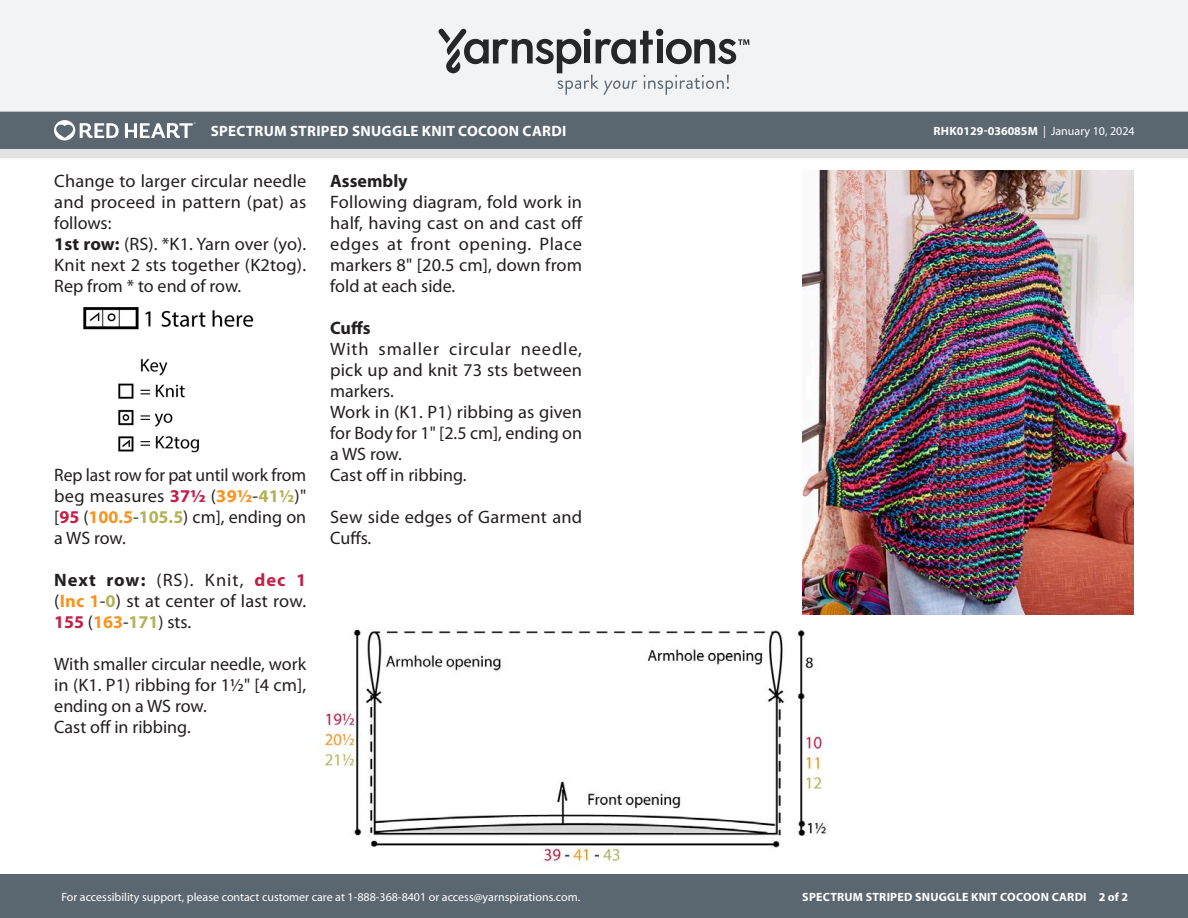
<style>
.page{position:relative;width:1188px;height:918px;background:#fff}
.page>*{position:absolute;margin:0;border:0;box-sizing:border-box;transform-origin:0 0}
.Body_-__Color_coded_3_sizes{font:18px/21px "Myriad Pro";letter-spacing:.005em;color:#231f20;text-align:justify}
.Body_-__Color_coded_3_sizes-2{font:700 18px "Myriad Pro";color:#231f20}
.t1{font:700 15px "Myriad Pro";letter-spacing:.02em;color:#fff}
.t2{font:12px "Myriad Pro";color:#fff}
.t3{font:700 12px "Myriad Pro";letter-spacing:.02em;color:#fff}
.t4{font:700 12px "Myriad Pro";color:#fff}
.s1{font-weight:400}
.s2{font-weight:700}
.s3{font-weight:700;color:#c31f49}
.s4{font-weight:700;color:#f7941e}
.s5{font-weight:700;color:#b2b258}
</style>
<div class="page">
<div style="left:0;top:875px;width:1188px;height:43px;background:#5a6670"></div>
<div style="left:0;top:149px;width:1188px;height:9px;background:#e4e3e3"></div>
<div style="left:0;top:111px;width:1188px;height:38px;background:#5a6670"></div>
<div style="left:0;top:0;width:1188px;height:112px;background:#f2f3f4"></div>
<svg style="left:438px;top:29px;width:311px;height:66px"></svg>
<svg style="left:54px;top:120px;width:65px;height:20px"></svg>
<svg style="left:125px;top:122px;width:71px;height:16px"></svg>
<img style="left:84px;top:307px;width:169px;height:145px">
<img style="left:317px;top:629px;width:510px;height:238px">
<img style="left:802px;top:171px;width:332px;height:443px">
<p class="t1" style="left:211px;top:121px;width:357px">SPECTRUM STRIPED SNUGGLE KNIT COCOON CARDI</p>
<p class="t4" style="left:934px;top:123px;width:203px">RHK0129-036085M <span class="s1">| January 10, 2024</span></p>
<p class="Body_-__Color_coded_3_sizes" style="left:54px;top:171px;width:254px">Change to larger circular needle and proceed in pattern (pat) as follows:</p>
<p class="Body_-__Color_coded_3_sizes" style="left:54px;top:234px;width:253px"><span class="s2">1st row:</span> (RS). *K1. Yarn over (yo).<br>Knit next 2 sts together (K2tog).<br>Rep from * to end of row.</p>
<p class="Body_-__Color_coded_3_sizes-2" style="left:330px;top:169px;width:79px">Assembly</p>
<p class="Body_-__Color_coded_3_sizes" style="left:330px;top:192px;width:254px">Following diagram, fold work in half, having cast on and cast off edges at front opening. Place markers 8" [20.5 cm], down from fold at each side.</p>
<p class="Body_-__Color_coded_3_sizes-2" style="left:330px;top:316px;width:42px">Cuffs</p>
<p class="Body_-__Color_coded_3_sizes" style="left:330px;top:339px;width:253px">With smaller circular needle, pick up and knit 73 sts between markers.</p>
<p class="Body_-__Color_coded_3_sizes" style="left:330px;top:402px;width:253px">Work in (K1. P1) ribbing as given for Body for 1" [2.5 cm], ending on a WS row.</p>
<p class="Body_-__Color_coded_3_sizes" style="left:330px;top:465px;width:138px">Cast off in ribbing.</p>
<p class="Body_-__Color_coded_3_sizes" style="left:330px;top:507px;width:253px">Sew side edges of Garment and<br>Cuffs.</p>
<p class="Body_-__Color_coded_3_sizes" style="left:54px;top:465px;width:253px">Rep last row for pat until work from beg measures <span class="s3">37½</span> (<span class="s4">39½</span>-<span class="s5">41½</span>)" [<span class="s3">95</span> (<span class="s4">100.5</span>-<span class="s5">105.5</span>) cm], ending on a WS row.</p>
<p class="Body_-__Color_coded_3_sizes" style="left:54px;top:570px;width:253px"><span class="s2">Next row:</span> (RS). Knit, <span class="s3">dec 1 </span>(<span class="s4">Inc 1</span>-<span class="s5">0</span>) st at center of last row.<br><span class="s3">155</span> (<span class="s4">163</span>-<span class="s5">171</span>) sts.</p>
<p class="Body_-__Color_coded_3_sizes" style="left:54px;top:654px;width:253px">With smaller circular needle, work in (K1. P1) ribbing for 1½" [4 cm], ending on a WS row.</p>
<p class="Body_-__Color_coded_3_sizes" style="left:54px;top:717px;width:138px">Cast off in ribbing.</p>
<p class="t2" style="left:61px;top:890px;width:520px">For accessibility support, please contact customer care at 1-888-368-8401 or access@yarnspirations.com.</p>
<p class="t3" style="left:802px;top:889px;width:327px">SPECTRUM STRIPED SNUGGLE KNIT COCOON CARDI 2 of 2</p>
</div>
